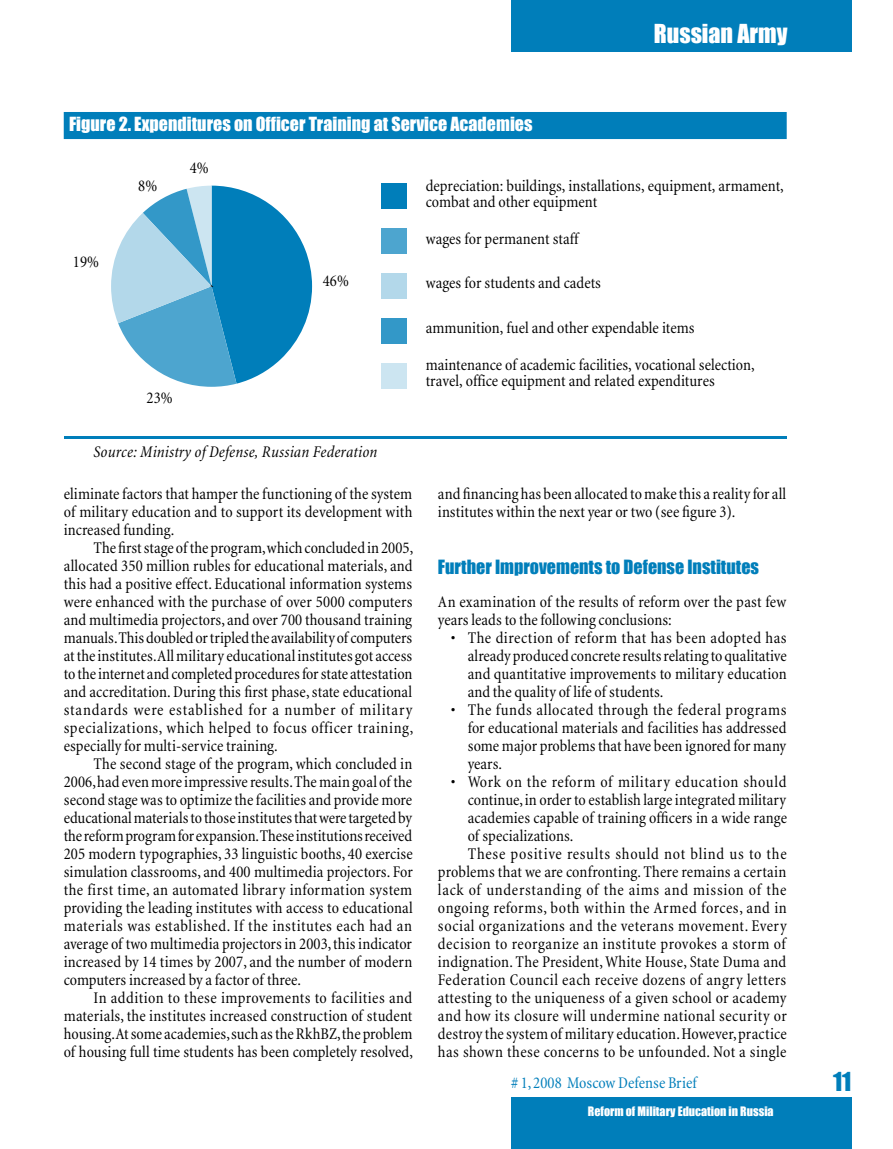
<style>
.page{position:relative;width:893px;height:1149px;background:#fff}
.page>*{position:absolute;margin:0;border:0;box-sizing:border-box;transform-origin:0 0}
.t1{font:24px "Impact";color:#fff}
.t2{font:24px "Impact";color:#007eba}
.t3{font:18px "Impact";color:#fff}
.t4{font:18px "Impact";color:#007eba}
.t5{font:condensed 16.5px/18px "Minion";letter-spacing:.01em;color:#000;text-align:justify}
.t6{font:condensed 16.5px/16.5px "Minion";color:#010101}
.t7{font:condensed 16.5px "Minion";letter-spacing:.03em;color:#000}
.t8{font:condensed 16.5px "Minion";letter-spacing:.04em;color:#000}
.t9{font:italic condensed 16.5px "Minion";letter-spacing:.01em;color:#010101}
.t10{font:condensed 16.5px "Minion";letter-spacing:.035em;color:#000}
.t11{font:condensed 16.5px "Minion";color:#007eba}
.t12{font:12px "Impact";color:#fff}
</style>
<div class="page">
<div style="left:511px;top:1097px;width:340px;height:51px;background:#007eba"></div>
<div style="left:511px;top:0;width:340px;height:51px;background:#007eba"></div>
<div style="left:64px;top:113px;width:722px;height:25px;background:#007eba"></div>
<div style="left:64px;top:112px;width:723px;height:27px;border:2px solid #007eba"></div>
<hr style="left:64px;top:436px;width:723px;height:3px;background:#007eba">
<svg style="left:111px;top:185px;width:201px;height:201px"></svg>
<div style="left:381px;top:183px;width:26px;height:25px;background:#007eba"></div>
<div style="left:381px;top:228px;width:26px;height:26px;background:#4da5cf"></div>
<div style="left:381px;top:273px;width:26px;height:26px;background:#b3d8ea"></div>
<div style="left:381px;top:318px;width:26px;height:26px;background:#3398c8"></div>
<div style="left:381px;top:363px;width:26px;height:26px;background:#cce5f1"></div>
<p class="t3" style="left:69px;top:110px;width:465px">Figure 2. Expenditures on Officer Training at Service Academies</p>
<p class="t6" style="left:190px;top:160px;width:20px">4%</p>
<h1 class="t1" style="left:654px;top:15px;width:135px">Russian Army</h1>
<p class="t6" style="left:73px;top:254px;width:28px">19%</p>
<p class="t6" style="left:138px;top:178px;width:20px">8%</p>
<p class="t6" style="left:147px;top:390px;width:28px">23%</p>
<p class="t6" style="left:323px;top:272px;width:28px">46%</p>
<p class="t6" style="left:426px;top:177px;width:360px">depreciation: buildings, installations, equipment, armament, combat and other equipment</p>
<p class="t6" style="left:426px;top:230px;width:154px">wages for permanent staff</p>
<p class="t6" style="left:426px;top:275px;width:177px">wages for students and cadets</p>
<p class="t6" style="left:426px;top:320px;width:270px">ammunition, fuel and other expendable items</p>
<p class="t6" style="left:426px;top:356px;width:330px">maintenance of academic facilities, vocational selection, travel, office equipment and related expenditures</p>
<p class="t9" style="left:94px;top:443px;width:285px">Source: Ministry of Defense, Russian Federation</p>
<p class="t5" style="left:64px;top:485px;width:350px">eliminate factors that hamper the functioning of the system of military education and to support its development with increased funding.</p>
<p class="t5" style="left:64px;top:539px;width:351px;text-indent:30px">The first stage of the program, which concluded in 2005, allocated 350 million rubles for educational materials, and this had a positive effect. Educational information systems were enhanced with the purchase of over 5000 computers and multimedia projectors, and over 700 thousand training manuals. This doubled or tripled the availability of computers at the institutes. All military educational institutes got access to the internet and completed procedures for state attestation and accreditation. During this first phase, state educational standards were established for a number of military specializations, which helped to focus officer training, especially for multi-service training.</p>
<p class="t5" style="left:64px;top:755px;width:351px;text-indent:30px">The second stage of the program, which concluded in 2006, had even more impressive results. The main goal of the second stage was to optimize the facilities and provide more educational materials to those institutes that were targeted by the reform program for expansion. These institutions received 205 modern typographies, 33 linguistic booths, 40 exercise simulation classrooms, and 400 multimedia projectors. For the first time, an automated library information system providing the leading institutes with access to educational materials was established. If the institutes each had an average of two multimedia projectors in 2003, this indicator increased by 14 times by 2007, and the number of modern computers increased by a factor of three.</p>
<p class="t5" style="left:64px;top:989px;width:351px;text-indent:30px">In addition to these improvements to facilities and materials, the institutes increased construction of student housing. At some academies, such as the RkhBZ, the problem of housing full time students has been completely resolved,</p>
<p class="t5" style="left:438px;top:485px;width:350px">and financing has been allocated to make this a reality for all institutes within the next year or two (see figure 3).</p>
<p class="t4" style="left:438px;top:552px;width:323px">Further Improvements to Defense Institutes</p>
<p class="t5" style="left:438px;top:592px;width:350px">An examination of the results of reform over the past few years leads to the following conclusions:</p>
<p class="t5" style="left:468px;top:628px;width:321px;text-indent:-17px">• The direction of reform that has been adopted has already produced concrete results relating to qualitative and quantitative improvements to military education and the quality of life of students.</p>
<p class="t5" style="left:468px;top:700px;width:320px;text-indent:-17px">• The funds allocated through the federal programs for educational materials and facilities has addressed some major problems that have been ignored for many years.</p>
<p class="t10" style="left:451px;top:772px;width:337px">• Work on the reform of military education should</p>
<p class="t5" style="left:468px;top:790px;width:320px">continue, in order to establish large integrated military</p>
<p class="t5" style="left:468px;top:808px;width:321px">academies capable of training officers in a wide range</p>
<p class="t5" style="left:468px;top:826px;width:107px">of specializations.</p>
<p class="t8" style="left:468px;top:844px;width:320px">These positive results should not blind us to the</p>
<p class="t5" style="left:438px;top:862px;width:350px">problems that we are confronting. There remains a certain</p>
<p class="t8" style="left:438px;top:880px;width:350px">lack of understanding of the aims and mission of the</p>
<p class="t7" style="left:438px;top:898px;width:350px">ongoing reforms, both within the Armed forces, and in</p>
<p class="t7" style="left:438px;top:916px;width:350px">social organizations and the veterans movement. Every</p>
<p class="t7" style="left:438px;top:934px;width:349px">decision to reorganize an institute provokes a storm of</p>
<p class="t5" style="left:438px;top:952px;width:350px">indignation. The President, White House, State Duma and</p>
<p class="t7" style="left:438px;top:970px;width:350px">Federation Council each receive dozens of angry letters</p>
<p class="t5" style="left:438px;top:988px;width:350px">attesting to the uniqueness of a given school or academy</p>
<p class="t5" style="left:438px;top:1006px;width:350px">and how its closure will undermine national security or</p>
<p class="t5" style="left:438px;top:1024px;width:350px">destroy the system of military education. However, practice</p>
<p class="t5" style="left:438px;top:1042px;width:350px">has shown these concerns to be unfounded. Not a single</p>
<p class="t11" style="left:511px;top:1073px;width:187px"># 1, 2008 Moscow Defense Brief</p>
<h1 class="t2" style="left:833px;top:1062px;width:20px">11</h1>
<p class="t12" style="left:588px;top:1101px;width:187px">Reform of Military Education in Russia</p>
</div>
